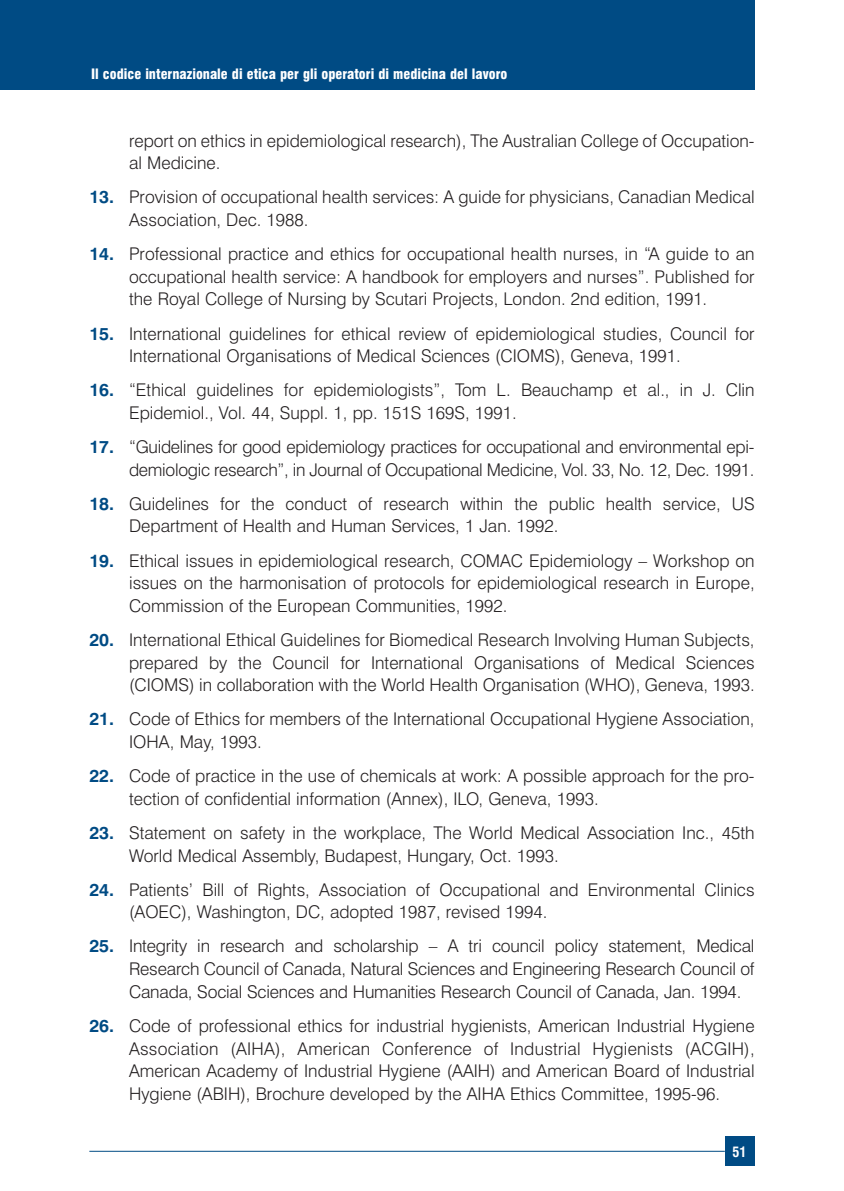
<style>
.page{position:relative;width:844px;height:1191px;background:#fff}
.page>*{position:absolute;margin:0;border:0;box-sizing:border-box;transform-origin:0 0}
.t1{font:17.5px/22.8px "Swiss 721 BTHAIAAE";color:#231f20}
.t2{font:14px "Swiss 721 BT Black Con HAIAAG";color:#fff}
.t3{font:14px "Swiss 721 BT Bold Con HAIAAH";color:#fff}
.s1{font-family:"Swiss 721 BHAIAAC";color:#004b84}
</style>
<div class="page">
<div style="left:0;top:0;width:754px;height:89px;background:#004b84"></div>
<div style="left:724px;top:1136px;width:30px;height:30px;background:#004b84"></div>
<hr style="left:89px;top:1150px;width:635px;height:1px;background:#004b84">
<p class="t2" style="left:91px;top:68px;width:417px">Il codice internazionale di etica per gli operatori di medicina del lavoro</p>
<p class="t1" style="left:129px;top:131px;width:627px">report on ethics in epidemiological research), The Australian College of Occupation&shy;al Medicine.</p>
<p class="t1" style="left:129px;top:187px;width:627px;text-indent:-40px"><span class="s1">13.</span> Provision of occupational health services: A guide for physicians, Canadian Medical<br>Association, Dec. 1988.</p>
<p class="t1" style="left:129px;top:244px;width:626px;text-align:justify;text-indent:-40px"><span class="s1">14.</span> Professional practice and ethics for occupational health nurses, in “A guide to an occupational health service: A handbook for employers and nurses”. Published for the Royal College of Nursing by Scutari Projects, London. 2nd edition, 1991.</p>
<p class="t1" style="left:129px;top:324px;width:627px;text-indent:-40px"><span class="s1">15.</span> International guidelines for ethical review of epidemiological studies, Council for<br>International Organisations of Medical Sciences (CIOMS), Geneva, 1991.</p>
<p class="t1" style="left:129px;top:380px;width:627px;text-indent:-40px"><span class="s1">16.</span> “Ethical guidelines for epidemiologists”, Tom L. Beauchamp et al., in J. Clin<br>Epidemiol., Vol. 44, Suppl. 1, pp. 151S 169S, 1991.</p>
<p class="t1" style="left:89px;top:437px;width:666px;text-align:right"><span class="s1">17.</span> “Guidelines for good epidemiology practices for occupational and environmental epi&shy;demiologic research”, in Journal of Occupational Medicine, Vol. 33, No. 12, Dec. 1991.</p>
<p class="t1" style="left:129px;top:494px;width:627px;text-indent:-40px"><span class="s1">18.</span> Guidelines for the conduct of research within the public health service, US<br>Department of Health and Human Services, 1 Jan. 1992.</p>
<p class="t1" style="left:129px;top:551px;width:627px;text-align:justify;text-indent:-40px"><span class="s1">19.</span> Ethical issues in epidemiological research, COMAC Epidemiology – Workshop on issues on the harmonisation of protocols for epidemiological research in Europe, Commission of the European Communities, 1992.</p>
<p class="t1" style="left:129px;top:630px;width:627px;text-align:justify;text-indent:-40px"><span class="s1">20.</span> International Ethical Guidelines for Biomedical Research Involving Human Subjects, prepared by the Council for International Organisations of Medical Sciences (CIOMS) in collaboration with the World Health Organisation (WHO), Geneva, 1993.</p>
<p class="t1" style="left:129px;top:709px;width:627px;text-indent:-40px"><span class="s1">21.</span> Code of Ethics for members of the International Occupational Hygiene Association,<br>IOHA, May, 1993.</p>
<p class="t1" style="left:129px;top:766px;width:627px;text-indent:-40px"><span class="s1">22.</span> Code of practice in the use of chemicals at work: A possible approach for the pro&shy;tection of confidential information (Annex), ILO, Geneva, 1993.</p>
<p class="t1" style="left:129px;top:823px;width:627px;text-indent:-40px"><span class="s1">23.</span> Statement on safety in the workplace, The World Medical Association Inc., 45th<br>World Medical Assembly, Budapest, Hungary, Oct. 1993.</p>
<p class="t1" style="left:129px;top:880px;width:627px;text-indent:-40px"><span class="s1">24.</span> Patients’ Bill of Rights, Association of Occupational and Environmental Clinics (AOEC), Washington, DC, adopted 1987, revised 1994.</p>
<p class="t1" style="left:129px;top:936px;width:627px;text-align:justify;text-indent:-40px"><span class="s1">25.</span> Integrity in research and scholarship – A tri council policy statement, Medical Research Council of Canada, Natural Sciences and Engineering Research Council of Canada, Social Sciences and Humanities Research Council of Canada, Jan. 1994.</p>
<p class="t1" style="left:129px;top:1016px;width:627px;text-align:justify;text-indent:-40px"><span class="s1">26.</span> Code of professional ethics for industrial hygienists, American Industrial Hygiene Association (AIHA), American Conference of Industrial Hygienists (ACGIH), American Academy of Industrial Hygiene (AAIH) and American Board of Industrial Hygiene (ABIH), Brochure developed by the AIHA Ethics Committee, 1995-96.</p>
<p class="t3" style="left:732px;top:1145px;width:15px">51</p>
</div>
